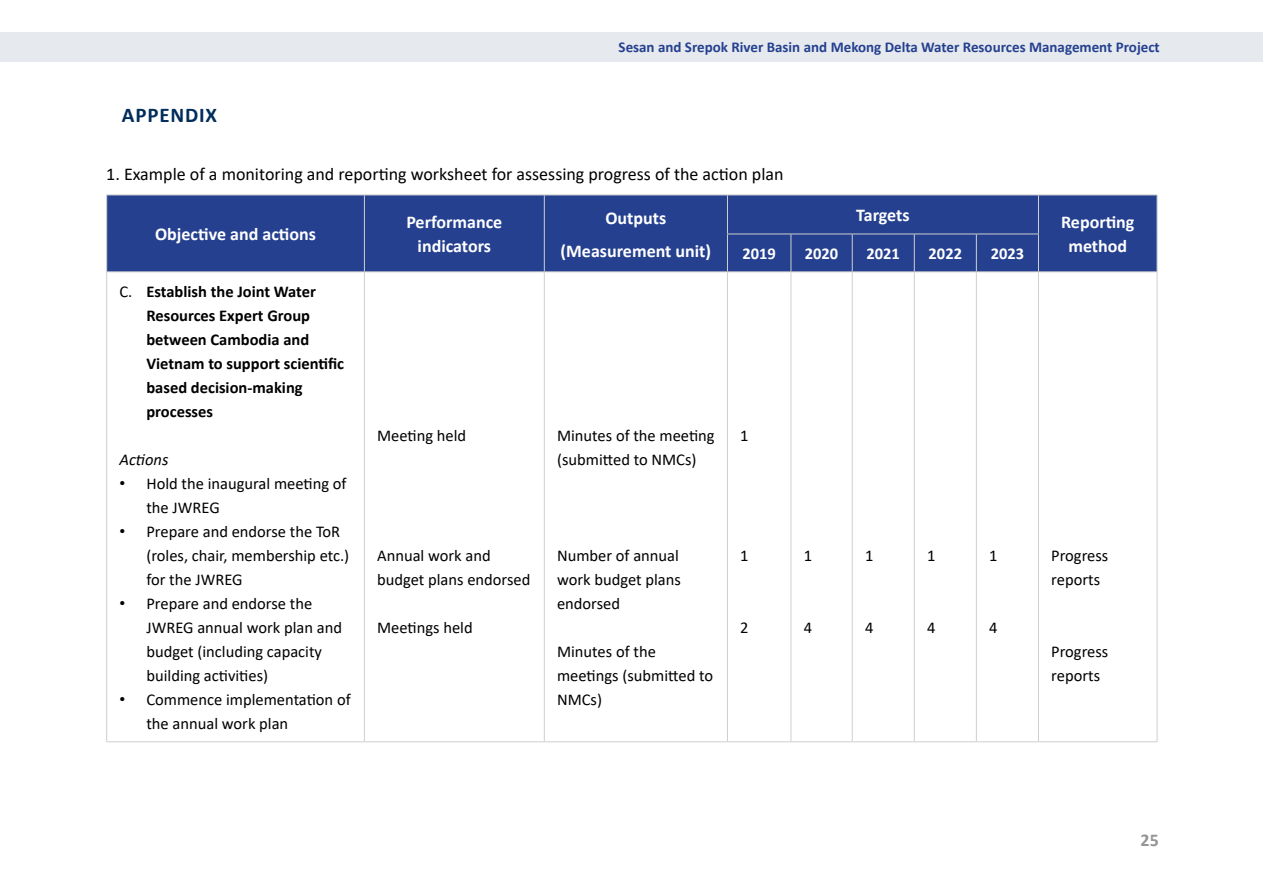
<style>
.page{position:relative;width:1263px;height:893px;background:#fff}
.page>*{position:absolute;margin:0;border:0;box-sizing:border-box;transform-origin:0 0}
.t1{font:700 21px "Calibri";letter-spacing:.04em;color:#002d5b}
.t2{font:700 18px/24px "Calibri";color:#fff;text-align:center}
.t3{font:18px "Calibri";color:#000}
.t4{font:700 18px "Calibri";color:#939598}
.t5{font:16.5px/24px "Calibri";color:#000}
.t6{font:700 16.5px/24px "Calibri";color:#000}
.t7{font:700 16.5px "Calibri";color:#fff}
.t8{font:italic 16.5px "Calibri";color:#000}
.t9{font:700 15px "Calibri";color:#25408f}
.s1{font-weight:400}
.s2{font-family:"Arial"}
</style>
<div class="page">
<div style="left:0;top:32px;width:1263px;height:30px;background:#e6eaef"></div>
<div style="left:107px;top:196px;width:1050px;height:75px;background:#25408f"></div>
<hr style="left:106px;top:195px;width:258px;height:1px;background:#cfcfcf">
<hr style="left:106px;top:195px;width:1px;height:39px;background:#cfcfcf">
<hr style="left:364px;top:195px;width:180px;height:1px;background:#cfcfcf">
<hr style="left:364px;top:195px;width:1px;height:39px;background:#cfcfcf">
<hr style="left:544px;top:195px;width:183px;height:1px;background:#cfcfcf">
<hr style="left:544px;top:195px;width:1px;height:39px;background:#cfcfcf">
<hr style="left:727px;top:195px;width:64px;height:1px;background:#cfcfcf">
<hr style="left:727px;top:195px;width:1px;height:39px;background:#cfcfcf">
<hr style="left:791px;top:195px;width:61px;height:1px;background:#cfcfcf">
<hr style="left:852px;top:195px;width:62px;height:1px;background:#cfcfcf">
<hr style="left:914px;top:195px;width:62px;height:1px;background:#cfcfcf">
<hr style="left:976px;top:195px;width:62px;height:1px;background:#cfcfcf">
<hr style="left:1038px;top:195px;width:119px;height:1px;background:#cfcfcf">
<hr style="left:1038px;top:195px;width:1px;height:39px;background:#cfcfcf">
<hr style="left:1157px;top:195px;width:1px;height:39px;background:#cfcfcf">
<hr style="left:106px;top:234px;width:1px;height:37px;background:#cfcfcf">
<hr style="left:364px;top:234px;width:1px;height:37px;background:#cfcfcf">
<hr style="left:544px;top:234px;width:1px;height:37px;background:#cfcfcf">
<hr style="left:727px;top:234px;width:64px;height:1px;background:#cfcfcf">
<hr style="left:727px;top:234px;width:1px;height:37px;background:#cfcfcf">
<hr style="left:791px;top:234px;width:61px;height:1px;background:#cfcfcf">
<hr style="left:790px;top:234px;width:1px;height:37px;background:#cfcfcf">
<hr style="left:852px;top:234px;width:62px;height:1px;background:#cfcfcf">
<hr style="left:852px;top:234px;width:1px;height:37px;background:#cfcfcf">
<hr style="left:914px;top:234px;width:62px;height:1px;background:#cfcfcf">
<hr style="left:914px;top:234px;width:1px;height:37px;background:#cfcfcf">
<hr style="left:976px;top:234px;width:63px;height:1px;background:#cfcfcf">
<hr style="left:976px;top:234px;width:1px;height:37px;background:#cfcfcf">
<hr style="left:1038px;top:234px;width:1px;height:37px;background:#cfcfcf">
<hr style="left:1157px;top:234px;width:1px;height:37px;background:#cfcfcf">
<hr style="left:106px;top:271px;width:258px;height:1px;background:#cfcfcf">
<hr style="left:106px;top:272px;width:1px;height:469px;background:#cfcfcf">
<hr style="left:364px;top:271px;width:180px;height:1px;background:#cfcfcf">
<hr style="left:364px;top:272px;width:1px;height:469px;background:#cfcfcf">
<hr style="left:544px;top:271px;width:183px;height:1px;background:#cfcfcf">
<hr style="left:544px;top:272px;width:1px;height:469px;background:#cfcfcf">
<hr style="left:727px;top:271px;width:64px;height:1px;background:#cfcfcf">
<hr style="left:727px;top:272px;width:1px;height:469px;background:#cfcfcf">
<hr style="left:791px;top:271px;width:61px;height:1px;background:#cfcfcf">
<hr style="left:790px;top:272px;width:1px;height:469px;background:#cfcfcf">
<hr style="left:852px;top:271px;width:62px;height:1px;background:#cfcfcf">
<hr style="left:852px;top:272px;width:1px;height:469px;background:#cfcfcf">
<hr style="left:914px;top:271px;width:62px;height:1px;background:#cfcfcf">
<hr style="left:914px;top:272px;width:1px;height:469px;background:#cfcfcf">
<hr style="left:976px;top:271px;width:62px;height:1px;background:#cfcfcf">
<hr style="left:976px;top:272px;width:1px;height:469px;background:#cfcfcf">
<hr style="left:1038px;top:271px;width:119px;height:1px;background:#cfcfcf">
<hr style="left:1038px;top:272px;width:1px;height:469px;background:#cfcfcf">
<hr style="left:1157px;top:272px;width:1px;height:469px;background:#cfcfcf">
<hr style="left:106px;top:741px;width:258px;height:1px;background:#cfcfcf">
<hr style="left:364px;top:741px;width:180px;height:1px;background:#cfcfcf">
<hr style="left:544px;top:741px;width:183px;height:1px;background:#cfcfcf">
<hr style="left:727px;top:741px;width:64px;height:1px;background:#cfcfcf">
<hr style="left:791px;top:741px;width:61px;height:1px;background:#cfcfcf">
<hr style="left:852px;top:741px;width:62px;height:1px;background:#cfcfcf">
<hr style="left:914px;top:741px;width:62px;height:1px;background:#cfcfcf">
<hr style="left:976px;top:741px;width:62px;height:1px;background:#cfcfcf">
<hr style="left:1038px;top:741px;width:119px;height:1px;background:#cfcfcf">
<p class="t1" style="left:122px;top:100px;width:97px">APPENDIX</p>
<p class="t9" style="left:618px;top:37px;width:543px">Sesan and Srepok River Basin and Mekong Delta Water Resources Management Project</p>
<p class="t3" style="left:106px;top:162px;width:679px">1. Example of a monitoring and reporting worksheet for assessing progress of the action plan</p>
<p class="t2" style="left:155px;top:222px;width:162px">Objective and actions</p>
<p class="t2" style="left:406px;top:210px;width:98px">Performance indicators</p>
<p class="t2" style="left:561px;top:201px;width:152px;line-height:33px">Outputs (Measurement unit)</p>
<p class="t2" style="left:856px;top:203px;width:55px">Targets</p>
<p class="t2" style="left:1061px;top:210px;width:75px">Reporting method</p>
<p class="t7" style="left:742px;top:242px;width:35px">2019</p>
<p class="t7" style="left:805px;top:242px;width:35px">2020</p>
<p class="t7" style="left:866px;top:242px;width:35px">2021</p>
<p class="t7" style="left:929px;top:242px;width:35px">2022</p>
<p class="t7" style="left:991px;top:242px;width:35px">2023</p>
<p class="t6" style="left:146px;top:279px;width:199px;text-indent:-27px"><span class="s1">C.</span> Establish the Joint Water<br>Resources Expert Group between Cambodia and<br>Vietnam to support scientific based decision-making processes</p>
<p class="t8" style="left:119px;top:448px;width:50px">Actions</p>
<p class="t5" style="left:146px;top:471px;width:202px;text-indent:-27px"><span class="s2">•</span> Hold the inaugural meeting of the JWREG</p>
<p class="t5" style="left:146px;top:519px;width:204px;text-indent:-27px"><span class="s2">•</span> Prepare and endorse the ToR (roles, chair, membership etc.) for the JWREG</p>
<p class="t5" style="left:146px;top:591px;width:197px;text-indent:-27px"><span class="s2">•</span> Prepare and endorse the<br>JWREG annual work plan and budget (including capacity building activities)</p>
<p class="t5" style="left:146px;top:687px;width:206px;text-indent:-27px"><span class="s2">•</span> Commence implementation of the annual work plan</p>
<p class="t5" style="left:377px;top:423px;width:91px">Meeting held</p>
<p class="t5" style="left:377px;top:543px;width:155px">Annual work and budget plans endorsed</p>
<p class="t5" style="left:377px;top:615px;width:97px">Meetings held</p>
<p class="t5" style="left:557px;top:423px;width:159px">Minutes of the meeting (submitted to NMCs)</p>
<p class="t5" style="left:740px;top:423px;width:10px">1</p>
<p class="t5" style="left:557px;top:543px;width:125px;text-align:justify">Number of annual work budget plans endorsed</p>
<p class="t5" style="left:557px;top:639px;width:158px">Minutes of the meetings (submitted to<br>NMCs)</p>
<p class="t5" style="left:740px;top:543px;width:10px">1</p>
<p class="t5" style="left:740px;top:615px;width:10px">2</p>
<p class="t5" style="left:804px;top:543px;width:10px">1</p>
<p class="t5" style="left:804px;top:615px;width:10px">4</p>
<p class="t5" style="left:865px;top:543px;width:10px">1</p>
<p class="t5" style="left:865px;top:615px;width:10px">4</p>
<p class="t5" style="left:927px;top:543px;width:10px">1</p>
<p class="t5" style="left:927px;top:615px;width:10px">4</p>
<p class="t5" style="left:989px;top:543px;width:10px">1</p>
<p class="t5" style="left:989px;top:615px;width:10px">4</p>
<p class="t5" style="left:1051px;top:543px;width:59px">Progress reports</p>
<p class="t5" style="left:1051px;top:639px;width:59px">Progress reports</p>
<p class="t4" style="left:1140px;top:827px;width:20px">25</p>
</div>
